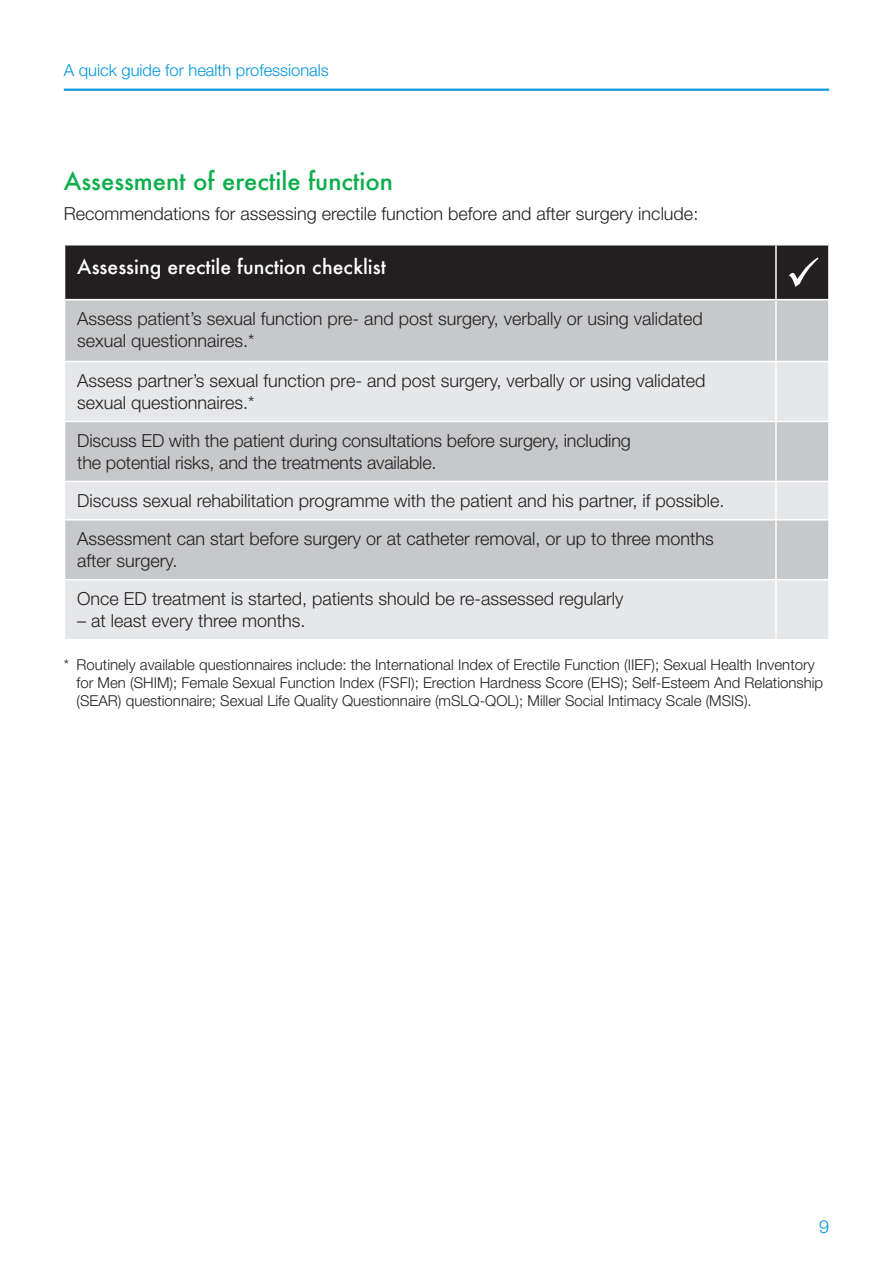
<style>
.page{position:relative;width:893px;height:1263px;background:#fff}
.page>*{position:absolute;margin:0;border:0;box-sizing:border-box;transform-origin:0 0}
.t1{font:500 24px "Futura";color:#0cae4c}
.t2{font:500 19.5px "Futura";color:#fff}
.t3{font:300 18px/21.6px "Helvetica Neue LT Std";color:#231f20}
.t4{font:300 18px "Helvetica Neue LT Std";color:#0097db}
.t5{font:300 16.5px "Helvetica Neue LT Std";color:#0097db}
.t6{font:300 15px/18px "Helvetica Neue LT Std";color:#231f20}
</style>
<div class="page">
<hr style="left:64px;top:89px;width:765px;height:2px;background:#0097db">
<div style="left:65px;top:300px;width:763px;height:61px;background:#c7c8ca"></div>
<svg style="left:65px;top:362px;width:763px;height:277px;fill:#e6e7e9"></svg>
<hr style="left:775px;top:300px;width:2px;height:61px;background:#fff">
<hr style="left:775px;top:362px;width:2px;height:59px;background:#fff">
<hr style="left:64px;top:421px;width:712px;height:1px;background:#fff">
<hr style="left:776px;top:421px;width:54px;height:1px;background:#fff">
<hr style="left:775px;top:422px;width:2px;height:59px;background:#fff">
<hr style="left:64px;top:481px;width:712px;height:1px;background:#fff">
<hr style="left:776px;top:481px;width:54px;height:1px;background:#fff">
<hr style="left:775px;top:482px;width:2px;height:37px;background:#fff">
<hr style="left:64px;top:519px;width:712px;height:1px;background:#fff">
<hr style="left:776px;top:519px;width:54px;height:1px;background:#fff">
<hr style="left:775px;top:520px;width:2px;height:59px;background:#fff">
<hr style="left:64px;top:579px;width:712px;height:1px;background:#fff">
<hr style="left:776px;top:579px;width:54px;height:1px;background:#fff">
<hr style="left:775px;top:580px;width:2px;height:59px;background:#fff">
<div style="left:65px;top:245px;width:764px;height:54px;background:#231f20"></div>
<p class="t5" style="left:64px;top:60px;width:266px">A quick guide for health professionals</p>
<p class="t1" style="left:64px;top:165px;width:331px">Assessment of erectile function</p>
<p class="t3" style="left:64px;top:202px;width:636px">Recommendations for assessing erectile function before and after surgery include:</p>
<p class="t2" style="left:77px;top:253px;width:310px">Assessing erectile function checklist</p>
<p class="t3" style="left:77px;top:308px;width:627px">Assess patient’s sexual function pre- and post surgery, verbally or using validated sexual questionnaires.*</p>
<p class="t3" style="left:77px;top:369px;width:630px">Assess partner’s sexual function pre- and post surgery, verbally or using validated sexual questionnaires.*</p>
<p class="t3" style="left:77px;top:429px;width:555px">Discuss ED with the patient during consultations before surgery, including the potential risks, and the treatments available.</p>
<p class="t3" style="left:77px;top:489px;width:649px">Discuss sexual rehabilitation programme with the patient and his partner, if possible.</p>
<p class="t3" style="left:77px;top:528px;width:638px">Assessment can start before surgery or at catheter removal, or up to three months after surgery.</p>
<p class="t3" style="left:77px;top:588px;width:548px">Once ED treatment is started, patients should be re-assessed regularly</p>
<p class="t3" style="left:77px;top:609px;width:230px">– at least every three months.</p>
<p class="t6" style="left:77px;top:656px;width:748px;text-indent:-13px">* Routinely available questionnaires include: the International Index of Erectile Function (IIEF); Sexual Health Inventory for Men (SHIM); Female Sexual Function Index (FSFI); Erection Hardness Score (EHS); Self-Esteem And Relationship (SEAR) questionnaire; Sexual Life Quality Questionnaire (mSLQ-QOL); Miller Social Intimacy Scale (MSIS).</p>
<p class="t4" style="left:819px;top:1216px;width:12px">9</p>
</div>
